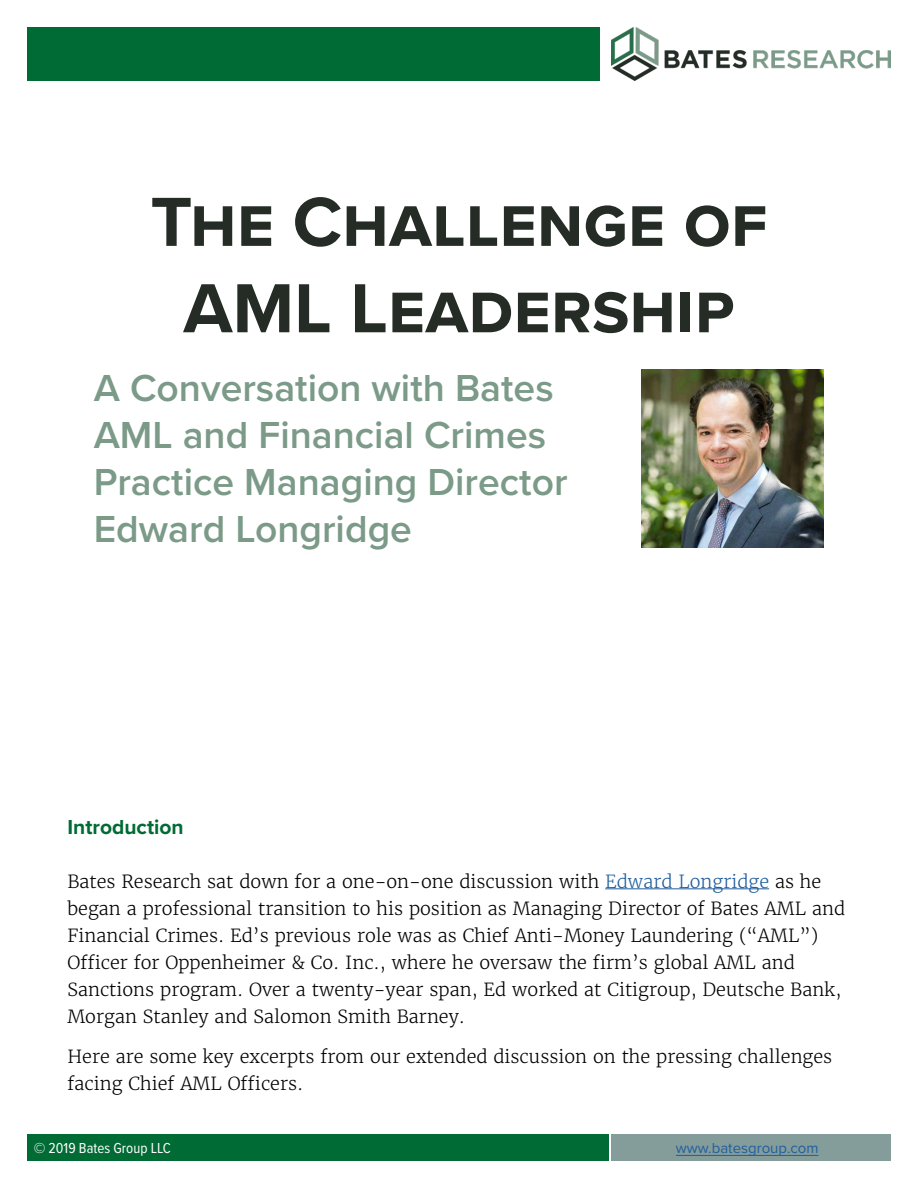
<style>
.page{position:relative;width:918px;height:1188px;background:#fff}
.page>*{position:absolute;margin:0;border:0;box-sizing:border-box;transform-origin:0 0}
.t1{font:700 72px/86.4px "Proxima Nova";color:#252c26;text-align:center}
.t2{font:600 39px/46.8px "Proxima Nova";color:#7b9a88}
.t3{font:700 21px "Proxima Nova";color:#006b35}
.t4{font:300 18px/27px "Merriweather";color:#000}
.t5{font:15px "Proxima Nova Cond";color:#fff}
.t6{font:15px "Proxima Nova";color:#215e9e}
.s1{color:#215e9e}
</style>
<div class="page">
<img style="left:612px;top:27px;width:279px;height:54px">
<div style="left:27px;top:27px;width:572px;height:54px;background:#006b35"></div>
<div style="left:611px;top:1134px;width:280px;height:27px;background:#849d9b"></div>
<div style="left:27px;top:1134px;width:581px;height:27px;background:#006b35"></div>
<hr style="left:605px;top:888px;width:164px;height:1px;background:#215e9e">
<img style="left:641px;top:369px;width:183px;height:179px">
<hr style="left:676px;top:1155px;width:143px;height:1px;background:#215e9e">
<h1 class="t1" style="left:151px;top:181px;width:618px">The Challenge of<br>AML Leadership</h1>
<h2 class="t2" style="left:94px;top:366px;width:475px">A Conversation with Bates<br>AML and Financial Crimes<br>Practice Managing Director<br>Edward Longridge</h2>
<p class="t3" style="left:68px;top:814px;width:118px">Introduction</p>
<p class="t4" style="left:68px;top:868px;width:779px">Bates Research sat down for a one-on-one discussion with <span class="s1">Edward Longridge</span> as he began a professional transition to his position as Managing Director of Bates AML and Financial Crimes. Ed’s previous role was as Chief Anti-Money Laundering (“AML”)<br>Officer for Oppenheimer &amp; Co. Inc., where he oversaw the firm’s global AML and Sanctions program. Over a twenty-year span, Ed worked at Citigroup, Deutsche Bank, Morgan Stanley and Salomon Smith Barney.</p>
<p class="t4" style="left:68px;top:1043px;width:766px">Here are some key excerpts from our extended discussion on the pressing challenges facing Chief AML Officers.</p>
<p class="t5" style="left:34px;top:1137px;width:139px">© 2019 Bates Group LLC</p>
<p class="t6" style="left:676px;top:1139px;width:144px">www.batesgroup.com</p>
</div>
